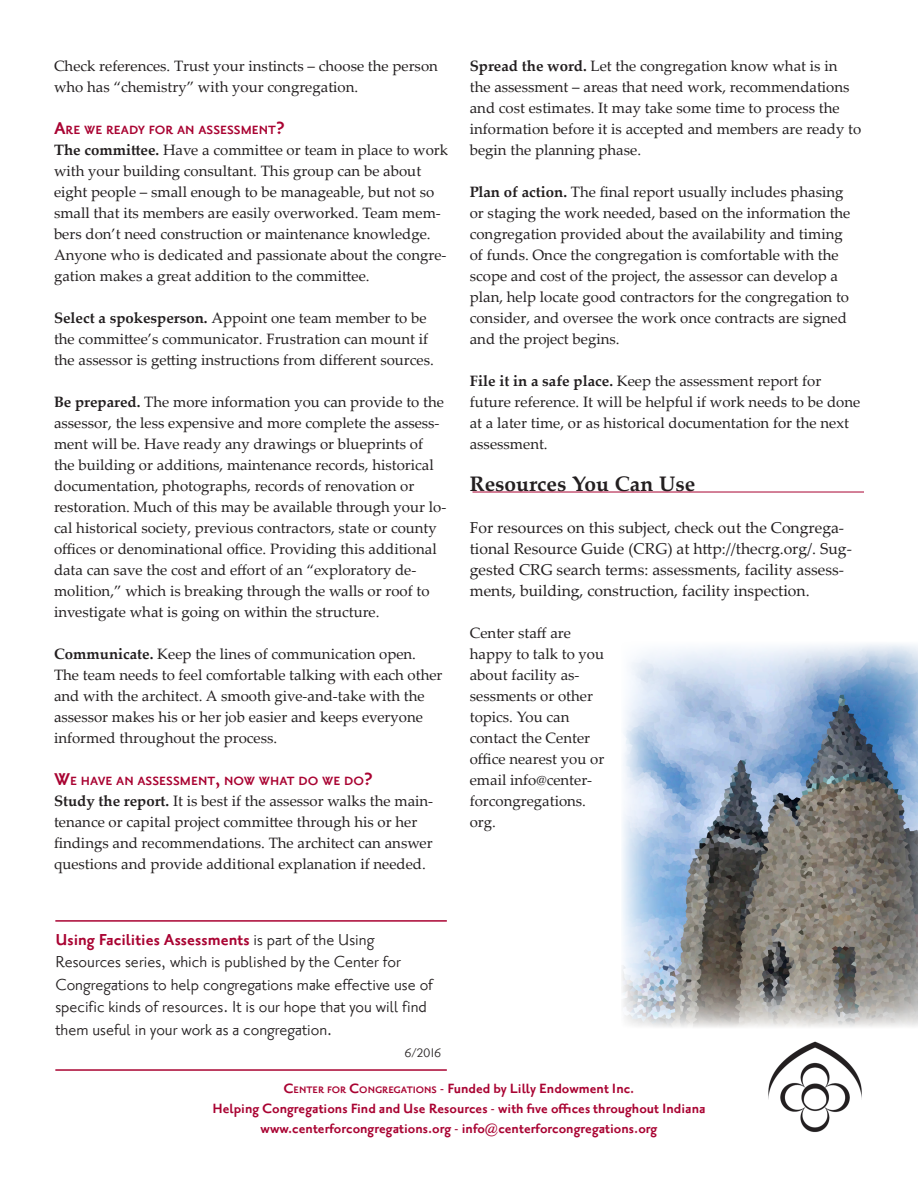
<style>
.page{position:relative;width:918px;height:1188px;background:#fff}
.page>*{position:absolute;margin:0;border:0;box-sizing:border-box;transform-origin:0 0}
.t1{font:700 21px "Palatino Linotype";color:#231f20}
.t2{font:19.5px/22.5px "Priori San";color:#231f20}
.t3{font:700 16.5px "Priori San";color:#a90332}
.t4{font:15.75px/21px "Palatino Linotype";color:#231f20}
.t5{font:15px/21px "Palatino Linotype";color:#231f20}
.t6{font:15px "Priori San";color:#231f20}
.t7{font:700 14.7px "Priori San";color:#a90332}
.s1{font-size:21px}
.s2{font-weight:700}
.s3{font-weight:700;color:#a90332}
.s4{font-style:inherit}
.s5{font-size:11.55px}
</style>
<div class="page">
<img style="left:768px;top:1041px;width:94px;height:91px">
<hr style="left:472px;top:492px;width:392px;height:1px;background:#a90332">
<hr style="left:55px;top:920px;width:392px;height:2px;background:#a90332">
<hr style="left:55px;top:1069px;width:392px;height:2px;background:#a90332">
<img style="left:622px;top:644px;width:296px;height:384px">
<p class="t5" style="left:54px;top:55px;width:385px">Check references. Trust your instincts – choose the person who has “chemistry” with your congregation.</p>
<p class="t7" style="left:54px;top:122px;width:232px"><span class="s1">A</span>re we ready for an assessment<span class="s1">?</span></p>
<p class="t5" style="left:54px;top:139px;width:396px"><span class="s2">The committee.</span> Have a committee or team in place to work with your building consultant. This group can be about eight people – small enough to be manageable, but not so small that its members are easily overworked. Team mem&shy;bers don’t need construction or maintenance knowledge.<br>Anyone who is dedicated and passionate about the congre&shy;gation makes a great addition to the committee.</p>
<p class="t5" style="left:54px;top:307px;width:381px"><span class="s2">Select a spokesperson.</span> Appoint one team member to be the committee’s communicator. Frustration can mount if the assessor is getting instructions from different sources.</p>
<p class="t5" style="left:54px;top:391px;width:394px"><span class="s2">Be prepared.</span> The more information you can provide to the assessor, the less expensive and more complete the assess&shy;ment will be. Have ready any drawings or blueprints of the building or additions, maintenance records, historical documentation, photographs, records of renovation or restoration. Much of this may be available through your lo&shy;cal historical society, previous contractors, state or county offices or denominational office. Providing this additional data can save the cost and effort of an “exploratory de&shy;molition,” which is breaking through the walls or roof to investigate what is going on within the structure.</p>
<p class="t5" style="left:54px;top:643px;width:390px"><span class="s2">Communicate.</span> Keep the lines of communication open.<br>The team needs to feel comfortable talking with each other and with the architect. A smooth give-and-take with the assessor makes his or her job easier and keeps everyone informed throughout the process.</p>
<p class="t7" style="left:54px;top:773px;width:320px"><span class="s1">W</span>e have an assessment<span class="s1">,</span> now what do we do<span class="s1">?</span></p>
<p class="t5" style="left:54px;top:790px;width:381px"><span class="s2">Study the report.</span> It is best if the assessor walks the main&shy;tenance or capital project committee through his or her findings and recommendations. The architect can answer questions and provide additional explanation if needed.</p>
<p class="t5" style="left:470px;top:55px;width:393px"><span class="s2">Spread the word.</span> Let the congregation know what is in the assessment – areas that need work, recommendations and cost estimates. It may take some time to process the information before it is accepted and members are ready to begin the planning phase.</p>
<p class="t5" style="left:470px;top:181px;width:382px"><span class="s2">Plan of action.</span> The final report usually includes phasing or staging the work needed, based on the information the congregation provided about the availability and timing of funds. Once the congregation is comfortable with the scope and cost of the project, the assessor can develop a plan, help locate good contractors for the congregation to consider, and oversee the work once contracts are signed and the project begins.</p>
<p class="t5" style="left:470px;top:370px;width:392px"><span class="s2">File it in a safe place.</span> Keep the assessment report for future reference. It will be helpful if work needs to be done at a later time, or as historical documentation for the next assessment.</p>
<p class="t1" style="left:470px;top:469px;width:227px">Resources You Can Use</p>
<p class="t4" style="left:470px;top:517px;width:384px">For resources on this subject, check out the Congrega&shy;tional Resource Guide (CRG) at http://thecrg.org/. Sug&shy;gested CRG search terms: assessments, facility assess&shy;ments, building, construction, facility inspection.</p>
<p class="t5" style="left:470px;top:622px;width:136px">Center staff are happy to talk to you about facility as&shy;sessments or other topics. You can contact the Center office nearest you or email info@center&shy;forcongregations. org.</p>
<p class="t2" style="left:55px;top:928px;width:379px"><span class="s3">Using Facilities Assessments</span> is part of the Using Resources series, which is published by the Center for Congregations to help congregations make effective use of specific kinds of resources. It is our hope that you will find them useful in your work as a congregation.</p>
<p class="t6" style="left:404px;top:1045px;width:39px">6/2016</p>
<p class="t3" style="left:284px;top:1080px;width:352px"><span class="s4">C</span><span class="s5">enter for</span> <span class="s4">C</span><span class="s5">ongregations</span> - Funded by Lilly Endowment Inc.</p>
<p class="t3" style="left:212px;top:1100px;width:495px">Helping Congregations Find and Use Resources - with five offices throughout Indiana</p>
<p class="t3" style="left:261px;top:1120px;width:398px">www.centerforcongregations.org - info@centerforcongregations.org</p>
</div>
